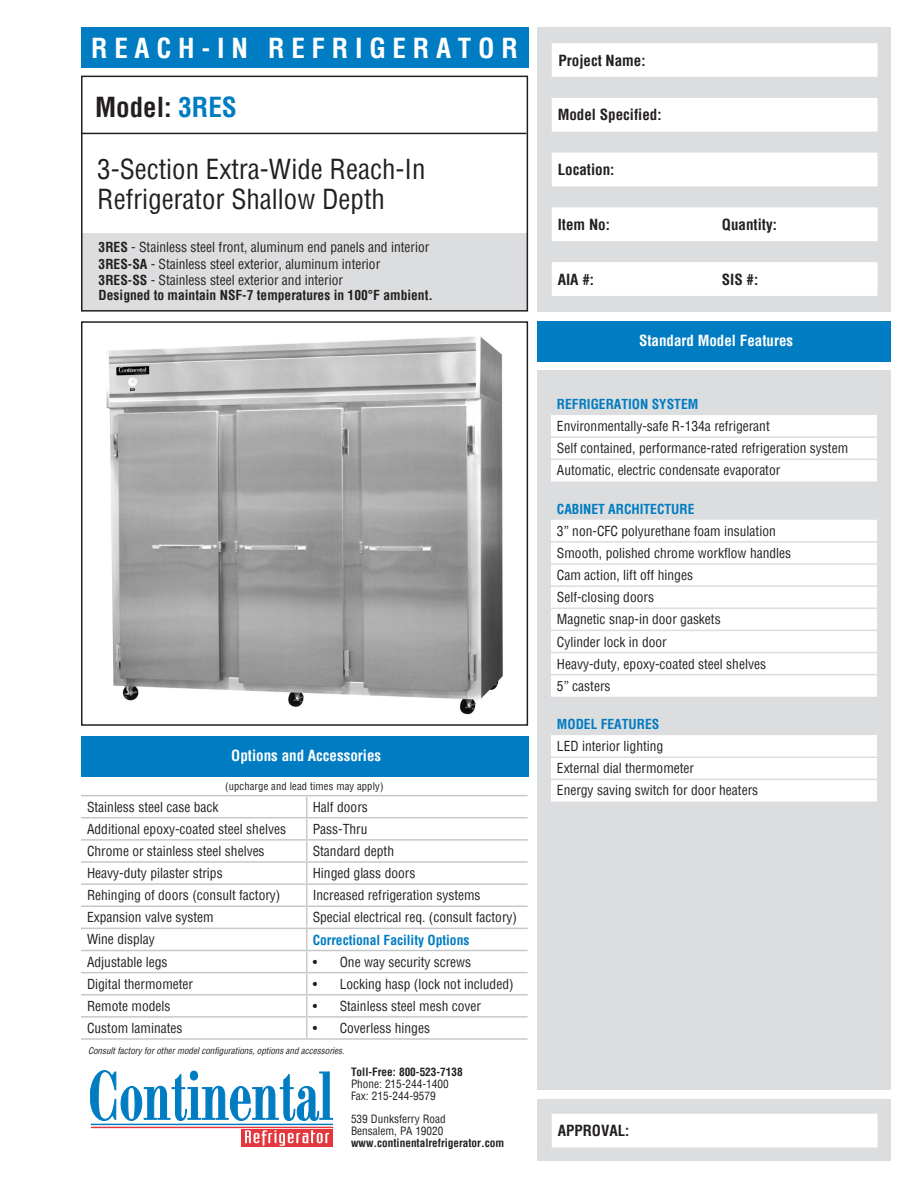
<style>
.page{position:relative;width:918px;height:1188px;background:#fff}
.page>*{position:absolute;margin:0;border:0;box-sizing:border-box;transform-origin:0 0}
.t1{font:condensed 27px "Helvetica";color:#231f20}
.t2{font:700 condensed 27px "Helvetica";letter-spacing:.25em;color:#fff}
.t3{font:700 condensed 27px "Helvetica";color:#231f20}
.t4{font:700 condensed 15px "Helvetica";color:#231f20}
.t5{font:700 condensed 15px "Helvetica";color:#fff}
.t6{font:condensed 13.5px "Helvetica";color:#231f20}
.t7{font:700 condensed 13.5px "Helvetica";color:#007cc2}
.t8{font:700 condensed 13.5px "Helvetica";color:#231f20}
.t9{font:condensed 11.25px "Helvetica";color:#231f20}
.t10{font:700 condensed 11.25px "Helvetica";color:#231f20}
.t11{font:condensed 10.5px "Helvetica";letter-spacing:.015em;color:#231f20}
.t12{font:italic condensed 9px "Helvetica";color:#231f20}
.s1{color:#007cc2}
.s2{font-weight:700}
</style>
<div class="page">
<div style="left:538px;top:1099px;width:353px;height:62px;background:#dcdddf"></div>
<div style="left:81px;top:233px;width:446px;height:77px;background:#dcdddf"></div>
<div style="left:81px;top:321px;width:447px;height:405px;border:2px solid #231f20"></div>
<div style="left:538px;top:321px;width:353px;height:40px;background:#007cc2"></div>
<div style="left:538px;top:370px;width:353px;height:720px;background:#dcdddf"></div>
<div style="left:538px;top:27px;width:353px;height:285px;background:#dcdddf"></div>
<svg style="left:90px;top:1070px;width:243px;height:51px"></svg>
<hr style="left:91px;top:1124px;width:242px;height:1px;background:#007cc2">
<hr style="left:91px;top:1127px;width:242px;height:1px;background:#e1373d">
<div style="left:241px;top:1129px;width:92px;height:17px;background:#e1373d"></div>
<svg style="left:245px;top:1130px;width:84px;height:16px"></svg>
<svg style="left:552px;top:43px;width:326px;height:253px;fill:#fff"></svg>
<div style="left:81px;top:76px;width:447px;height:236px;border:2px solid #231f20"></div>
<div style="left:81px;top:27px;width:447px;height:40px;background:#007cc2"></div>
<div style="left:552px;top:1114px;width:326px;height:34px;background:#fff"></div>
<div style="left:81px;top:736px;width:447px;height:40px;background:#007cc2"></div>
<hr style="left:81px;top:133px;width:445px;height:1px;background:#231f20">
<div style="left:551px;top:415px;width:326px;height:386px;background:#fff"></div>
<svg style="left:551px;top:438px;width:326px;height:341px;fill:#fff"></svg>
<hr style="left:551px;top:756px;width:326px;height:2px;background:#dcdddf">
<hr style="left:551px;top:779px;width:326px;height:1px;background:#dcdddf">
<hr style="left:551px;top:436px;width:326px;height:2px;background:#dcdddf">
<hr style="left:551px;top:459px;width:326px;height:1px;background:#dcdddf">
<hr style="left:551px;top:541px;width:326px;height:2px;background:#dcdddf">
<hr style="left:551px;top:563px;width:326px;height:2px;background:#dcdddf">
<hr style="left:551px;top:585px;width:326px;height:2px;background:#dcdddf">
<hr style="left:551px;top:608px;width:326px;height:1px;background:#dcdddf">
<hr style="left:551px;top:630px;width:326px;height:1px;background:#dcdddf">
<hr style="left:551px;top:652px;width:326px;height:1px;background:#dcdddf">
<hr style="left:551px;top:674px;width:326px;height:1px;background:#dcdddf">
<hr style="left:81px;top:795px;width:226px;height:1px;background:#c7c8ca">
<hr style="left:307px;top:905px;width:221px;height:2px;background:#c7c8ca">
<hr style="left:307px;top:994px;width:221px;height:2px;background:#c7c8ca">
<hr style="left:307px;top:1016px;width:221px;height:2px;background:#c7c8ca">
<hr style="left:307px;top:1038px;width:221px;height:2px;background:#c7c8ca">
<hr style="left:307px;top:928px;width:221px;height:1px;background:#c7c8ca">
<hr style="left:307px;top:950px;width:221px;height:1px;background:#c7c8ca">
<hr style="left:81px;top:972px;width:226px;height:1px;background:#c7c8ca">
<hr style="left:307px;top:972px;width:221px;height:1px;background:#c7c8ca">
<hr style="left:81px;top:994px;width:226px;height:2px;background:#c7c8ca">
<hr style="left:81px;top:1016px;width:226px;height:2px;background:#c7c8ca">
<hr style="left:81px;top:1038px;width:226px;height:2px;background:#c7c8ca">
<hr style="left:307px;top:795px;width:221px;height:1px;background:#c7c8ca">
<hr style="left:81px;top:817px;width:226px;height:1px;background:#c7c8ca">
<hr style="left:307px;top:817px;width:221px;height:1px;background:#c7c8ca">
<hr style="left:81px;top:839px;width:226px;height:2px;background:#c7c8ca">
<hr style="left:307px;top:839px;width:221px;height:2px;background:#c7c8ca">
<hr style="left:81px;top:861px;width:226px;height:2px;background:#c7c8ca">
<hr style="left:307px;top:861px;width:221px;height:2px;background:#c7c8ca">
<hr style="left:81px;top:883px;width:226px;height:2px;background:#c7c8ca">
<hr style="left:307px;top:883px;width:221px;height:2px;background:#c7c8ca">
<hr style="left:81px;top:905px;width:226px;height:2px;background:#c7c8ca">
<svg style="left:306px;top:796px;width:1px;height:242px"></svg>
<hr style="left:81px;top:928px;width:226px;height:1px;background:#c7c8ca">
<hr style="left:81px;top:950px;width:226px;height:1px;background:#c7c8ca">
<img style="left:106px;top:336px;width:397px;height:379px">
<p class="t2" style="left:91px;top:30px;width:428px">REACH-IN REFRIGERATOR</p>
<p class="t3" style="left:95px;top:89px;width:143px">Model: <span class="s1">3RES</span></p>
<p class="t1" style="left:97px;top:152px;width:330px">3-Section Extra-Wide Reach-In</p>
<p class="t1" style="left:97px;top:182px;width:289px">Refrigerator Shallow Depth</p>
<p class="t6" style="left:99px;top:239px;width:332px"><span class="s2">3RES</span> - Stainless steel front, aluminum end panels and interior</p>
<p class="t6" style="left:99px;top:255px;width:283px"><span class="s2">3RES-SA</span> - Stainless steel exterior, aluminum interior</p>
<p class="t6" style="left:99px;top:272px;width:246px"><span class="s2">3RES-SS</span> - Stainless steel exterior and interior</p>
<p class="t8" style="left:99px;top:287px;width:336px">Designed to maintain NSF-7 temperatures in 100°F ambient.</p>
<p class="t5" style="left:231px;top:746px;width:151px">Options and Accessories</p>
<p class="t11" style="left:225px;top:779px;width:160px">(upcharge and lead times may apply)</p>
<p class="t6" style="left:87px;top:798px;width:133px">Stainless steel case back</p>
<p class="t6" style="left:313px;top:798px;width:57px">Half doors</p>
<p class="t6" style="left:87px;top:820px;width:201px">Additional epoxy-coated steel shelves</p>
<p class="t6" style="left:313px;top:820px;width:56px">Pass-Thru</p>
<p class="t6" style="left:87px;top:842px;width:179px">Chrome or stainless steel shelves</p>
<p class="t6" style="left:313px;top:842px;width:83px">Standard depth</p>
<p class="t6" style="left:87px;top:864px;width:137px">Heavy-duty pilaster strips</p>
<p class="t6" style="left:313px;top:864px;width:104px">Hinged glass doors</p>
<p class="t6" style="left:87px;top:887px;width:195px">Rehinging of doors (consult factory)</p>
<p class="t6" style="left:313px;top:887px;width:169px">Increased refrigeration systems</p>
<p class="t6" style="left:87px;top:909px;width:128px">Expansion valve system</p>
<p class="t6" style="left:313px;top:909px;width:206px">Special electrical req. (consult factory)</p>
<p class="t6" style="left:87px;top:931px;width:69px">Wine display</p>
<p class="t7" style="left:313px;top:931px;width:158px">Correctional Facility Options</p>
<p class="t6" style="left:87px;top:953px;width:82px">Adjustable legs</p>
<p class="t6" style="left:313px;top:953px;width:160px">• One way security screws</p>
<p class="t6" style="left:87px;top:975px;width:108px">Digital thermometer</p>
<p class="t6" style="left:313px;top:975px;width:202px">• Locking hasp (lock not included)</p>
<p class="t6" style="left:87px;top:997px;width:85px">Remote models</p>
<p class="t6" style="left:313px;top:997px;width:170px">• Stainless steel mesh cover</p>
<p class="t6" style="left:87px;top:1019px;width:97px">Custom laminates</p>
<p class="t6" style="left:313px;top:1019px;width:119px">• Coverless hinges</p>
<p class="t12" style="left:88px;top:1044px;width:258px">Consult factory for other model configurations, options and accessories.</p>
<p class="t10" style="left:351px;top:1065px;width:113px">Toll-Free: 800-523-7138</p>
<p class="t9" style="left:351px;top:1077px;width:99px">Phone: 215-244-1400</p>
<p class="t9" style="left:351px;top:1089px;width:86px">Fax: 215-244-9579</p>
<p class="t9" style="left:351px;top:1112px;width:96px">539 Dunksferry Road</p>
<p class="t9" style="left:351px;top:1124px;width:94px">Bensalem, PA 19020</p>
<p class="t10" style="left:351px;top:1135px;width:155px">www.continentalrefrigerator.com</p>
<p class="t4" style="left:559px;top:50px;width:89px">Project Name:</p>
<p class="t4" style="left:558px;top:105px;width:105px">Model Specified:</p>
<p class="t4" style="left:558px;top:160px;width:58px">Location:</p>
<p class="t4" style="left:558px;top:215px;width:54px">Item No:</p>
<p class="t4" style="left:722px;top:215px;width:57px">Quantity:</p>
<p class="t4" style="left:558px;top:269px;width:38px">AIA #:</p>
<p class="t4" style="left:722px;top:269px;width:38px">SIS #:</p>
<p class="t5" style="left:639px;top:331px;width:156px">Standard Model Features</p>
<p class="t7" style="left:557px;top:395px;width:143px">REFRIGERATION SYSTEM</p>
<p class="t6" style="left:557px;top:417px;width:214px">Environmentally-safe R-134a refrigerant</p>
<p class="t6" style="left:557px;top:440px;width:293px">Self contained, performance-rated refrigeration system</p>
<p class="t6" style="left:557px;top:462px;width:225px">Automatic, electric condensate evaporator</p>
<p class="t7" style="left:557px;top:500px;width:139px">CABINET ARCHITECTURE</p>
<p class="t6" style="left:557px;top:522px;width:220px">3” non-CFC polyurethane foam insulation</p>
<p class="t6" style="left:557px;top:544px;width:236px">Smooth, polished chrome workflow handles</p>
<p class="t6" style="left:557px;top:566px;width:138px">Cam action, lift off hinges</p>
<p class="t6" style="left:557px;top:589px;width:99px">Self-closing doors</p>
<p class="t6" style="left:557px;top:611px;width:165px">Magnetic snap-in door gaskets</p>
<p class="t6" style="left:557px;top:633px;width:111px">Cylinder lock in door</p>
<p class="t6" style="left:557px;top:655px;width:211px">Heavy-duty, epoxy-coated steel shelves</p>
<p class="t6" style="left:557px;top:677px;width:55px">5” casters</p>
<p class="t7" style="left:557px;top:715px;width:104px">MODEL FEATURES</p>
<p class="t6" style="left:557px;top:738px;width:108px">LED interior lighting</p>
<p class="t6" style="left:557px;top:760px;width:139px">External dial thermometer</p>
<p class="t6" style="left:557px;top:782px;width:203px">Energy saving switch for door heaters</p>
<p class="t4" style="left:558px;top:1121px;width:73px">APPROVAL:</p>
</div>
